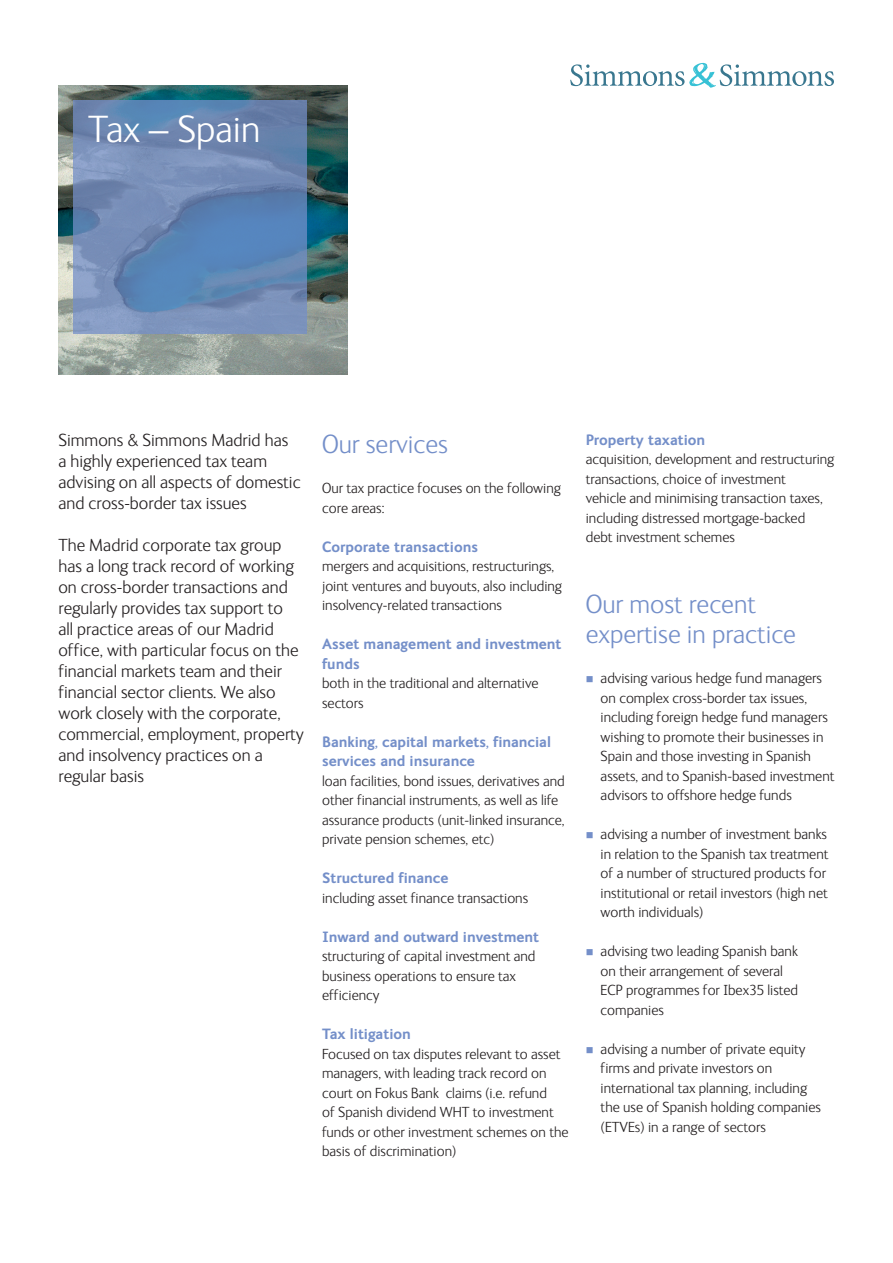
<style>
.page{position:relative;width:893px;height:1263px;background:#fff}
.page>*{position:absolute;margin:0;border:0;box-sizing:border-box;transform-origin:0 0}
.Box_title_for_insert{font:300 39px "FS Ingrid";color:#fff}
.Heading_1{font:300 27px/30px "FS Ingrid";color:#748fc9}
.Introduction{font:300 18px/21px "FS Ingrid";color:#231f20}
.Body_copy{font:300 15px/19.5px "FS Ingrid";color:#231f20}
.Heading_3{font:700 15px/19.5px "FS Ingrid";color:#748fc9}
</style>
<div class="page">
<svg style="left:570px;top:63px;width:264px;height:25px"></svg>
<img style="left:58px;top:85px;width:290px;height:289px">
<svg style="left:73px;top:100px;width:234px;height:234px;background:#6b89b5"></svg>
<p class="Box_title_for_insert" style="left:88px;top:109px;width:174px">Tax – Spain</p>
<p class="Introduction" style="left:58px;top:430px;width:244px">Simmons &amp; Simmons Madrid has a highly experienced tax team advising on all aspects of domestic and cross-border tax issues</p>
<p class="Introduction" style="left:58px;top:535px;width:247px">The Madrid corporate tax group has a long track record of working on cross-border transactions and regularly provides tax support to<br>all practice areas of our Madrid office, with particular focus on the financial markets team and their financial sector clients. We also work closely with the corporate, commercial, employment, property and insolvency practices on a regular basis</p>
<p class="Heading_1" style="left:322px;top:429px;width:127px">Our services</p>
<p class="Body_copy" style="left:322px;top:479px;width:240px">Our tax practice focuses on the following core areas:</p>
<p class="Heading_3" style="left:322px;top:537px;width:157px">Corporate transactions</p>
<p class="Body_copy" style="left:322px;top:557px;width:241px">mergers and acquisitions, restructurings, joint ventures and buyouts, also including insolvency-related transactions</p>
<p class="Heading_3" style="left:322px;top:634px;width:241px">Asset management and investment funds</p>
<p class="Body_copy" style="left:322px;top:674px;width:218px">both in the traditional and alternative sectors</p>
<p class="Heading_3" style="left:322px;top:732px;width:230px">Banking, capital markets, financial services and insurance</p>
<p class="Body_copy" style="left:322px;top:771px;width:244px">loan facilities, bond issues, derivatives and other financial instruments, as well as life assurance products (unit-linked insurance, private pension schemes, etc)</p>
<p class="Heading_3" style="left:322px;top:868px;width:128px">Structured finance</p>
<p class="Body_copy" style="left:322px;top:888px;width:208px">including asset finance transactions</p>
<p class="Heading_3" style="left:322px;top:927px;width:219px">Inward and outward investment</p>
<p class="Body_copy" style="left:322px;top:947px;width:215px">structuring of capital investment and business operations to ensure tax efficiency</p>
<p class="Heading_3" style="left:322px;top:1024px;width:90px">Tax litigation</p>
<p class="Body_copy" style="left:322px;top:1044px;width:248px">Focused on tax disputes relevant to asset managers, with leading track record on court on Fokus Bank claims (i.e. refund<br>of Spanish dividend WHT to investment funds or other investment schemes on the basis of discrimination)</p>
<p class="Heading_3" style="left:586px;top:430px;width:121px">Property taxation</p>
<p class="Body_copy" style="left:586px;top:450px;width:250px">acquisition, development and restructuring transactions, choice of investment<br>vehicle and minimising transaction taxes, including distressed mortgage-backed debt investment schemes</p>
<p class="Heading_1" style="left:586px;top:589px;width:212px">Our most recent expertise in practice</p>
<p class="Body_copy" style="left:601px;top:669px;width:235px">advising various hedge fund managers on complex cross-border tax issues, including foreign hedge fund managers wishing to promote their businesses in Spain and those investing in Spanish assets, and to Spanish-based investment advisors to offshore hedge funds</p>
<p class="Body_copy" style="left:601px;top:825px;width:229px">advising a number of investment banks in relation to the Spanish tax treatment of a number of structured products for institutional or retail investors (high net worth individuals)</p>
<p class="Body_copy" style="left:601px;top:942px;width:199px">advising two leading Spanish bank on their arrangement of several<br>ECP programmes for Ibex35 listed companies</p>
<p class="Body_copy" style="left:601px;top:1039px;width:222px">advising a number of private equity firms and private investors on international tax planning, including the use of Spanish holding companies (ETVEs) in a range of sectors</p>
</div>
